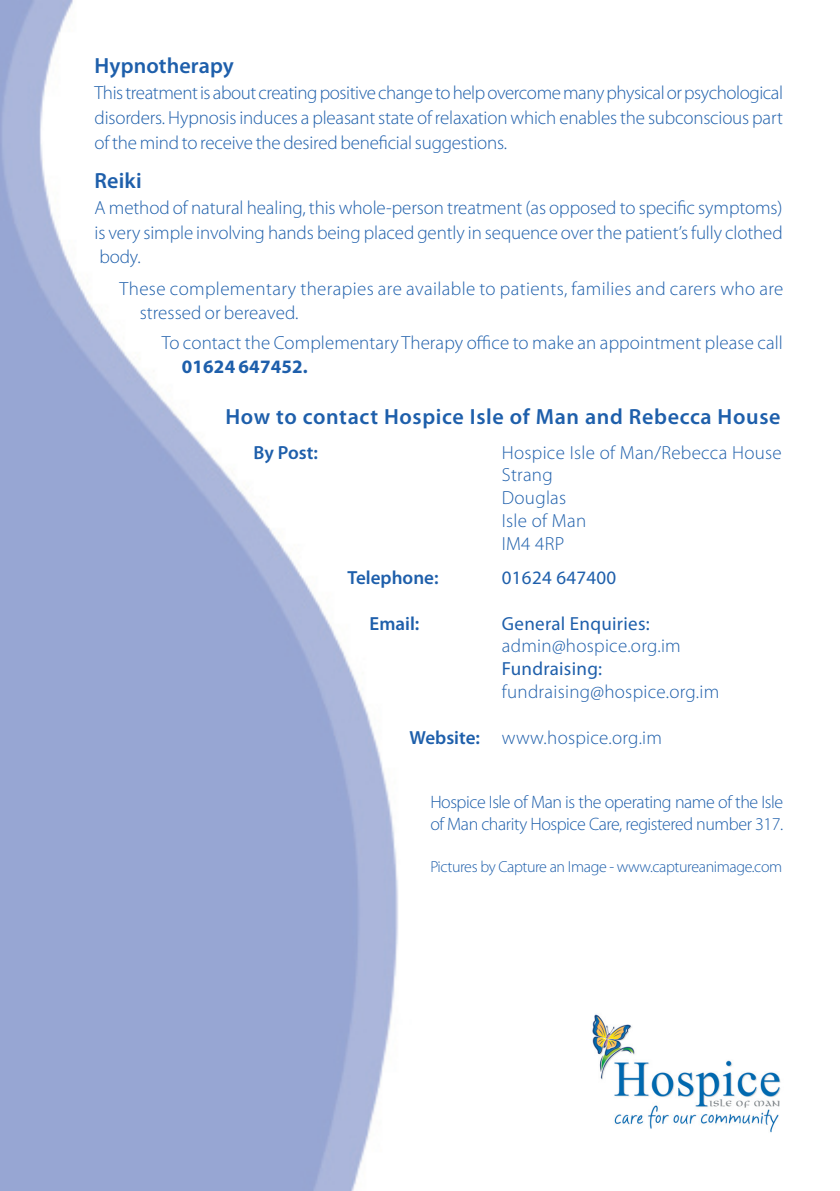
<style>
.page{position:relative;width:840px;height:1191px;background:#fff}
.page>*{position:absolute;margin:0;border:0;box-sizing:border-box;transform-origin:0 0}
.Paragraph_Style_A5_l{font:600 22px "Myriad Pro";letter-spacing:.03em;color:#1e5fab}
.Paragraph_Style_A5_l-2{font:600 22px "Myriad Pro";letter-spacing:.005em;color:#1e5fab}
.Paragraph_Style_A5_l-3{font:300 19px/22.8px "Myriad Pro";letter-spacing:.01em;color:#1e5fab}
.t1{font:19px "Myriad Pro";letter-spacing:.015em;color:#1e5fab}
.t2{font:600 19px "Myriad Pro";color:#1e5fab}
.t3{font:300 18px/21.6px "Myriad Pro";letter-spacing:-.025em;color:#1e5fab}
.t4{font:300 16px "Myriad Pro";letter-spacing:-.025em;color:#1e5fab}
.s1{font-weight:700}
.s2{font-weight:600}
</style>
<div class="page">
<img style="left:0;top:1px;width:398px;height:1190px">
<img style="left:592px;top:1014px;width:189px;height:119px">
<p class="Paragraph_Style_A5_l-2" style="left:94px;top:52px;width:141px">Hypnotherapy</p>
<p class="Paragraph_Style_A5_l-3" style="left:94px;top:80px;width:689px;line-height:25px;text-align:justify">This treatment is about creating positive change to help overcome many physical or psychological disorders. Hypnosis induces a pleasant state of relaxation which enables the subconscious part of the mind to receive the desired beneficial suggestions.</p>
<p class="Paragraph_Style_A5_l" style="left:94px;top:167px;width:49px">Reiki</p>
<p class="Paragraph_Style_A5_l-3" style="left:94px;top:195px;width:689px;line-height:24.4px;text-align:justify">A method of natural healing, this whole-person treatment (as opposed to specific symptoms) is very simple involving hands being placed gently in sequence over the patient’s fully clothed body.</p>
<p class="Paragraph_Style_A5_l-3" style="left:140px;top:276px;width:644px;line-height:24px;text-indent:-20px">These complementary therapies are available to patients, families and carers who are stressed or bereaved.</p>
<p class="Paragraph_Style_A5_l-3" style="left:182px;top:330px;width:602px;line-height:24px;text-indent:-20px">To contact the Complementary Therapy office to make an appointment please call<br><span class="s1">01624 647452.</span></p>
<p class="Paragraph_Style_A5_l" style="left:225px;top:403px;width:556px">How to contact Hospice Isle of Man and Rebecca House</p>
<p class="t2" style="left:253px;top:440px;width:66px">By Post:</p>
<p class="Paragraph_Style_A5_l-3" style="left:501px;top:441px;width:281px">Hospice Isle of Man/Rebecca House<br>Strang<br>Douglas<br>Isle of Man<br>IM4 4RP</p>
<p class="t2" style="left:347px;top:565px;width:92px">Telephone:</p>
<p class="t1" style="left:501px;top:566px;width:116px">01624 647400</p>
<p class="t2" style="left:369px;top:611px;width:51px">Email:</p>
<p class="t1" style="left:501px;top:611px;width:149px">General Enquiries:</p>
<p class="Paragraph_Style_A5_l-3" style="left:501px;top:634px;width:180px">admin@hospice.org.im</p>
<p class="t1" style="left:501px;top:657px;width:102px">Fundraising:</p>
<p class="Paragraph_Style_A5_l-3" style="left:501px;top:680px;width:219px">fundraising@hospice.org.im</p>
<p class="Paragraph_Style_A5_l-3" style="left:409px;top:725px;width:254px"><span class="s2">Website:</span> www.hospice.org.im</p>
<p class="t3" style="left:430px;top:791px;width:354px">Hospice Isle of Man is the operating name of the Isle of Man charity Hospice Care, registered number 317.</p>
<p class="t4" style="left:430px;top:856px;width:353px">Pictures by Capture an Image - www.captureanimage.com</p>
</div>
